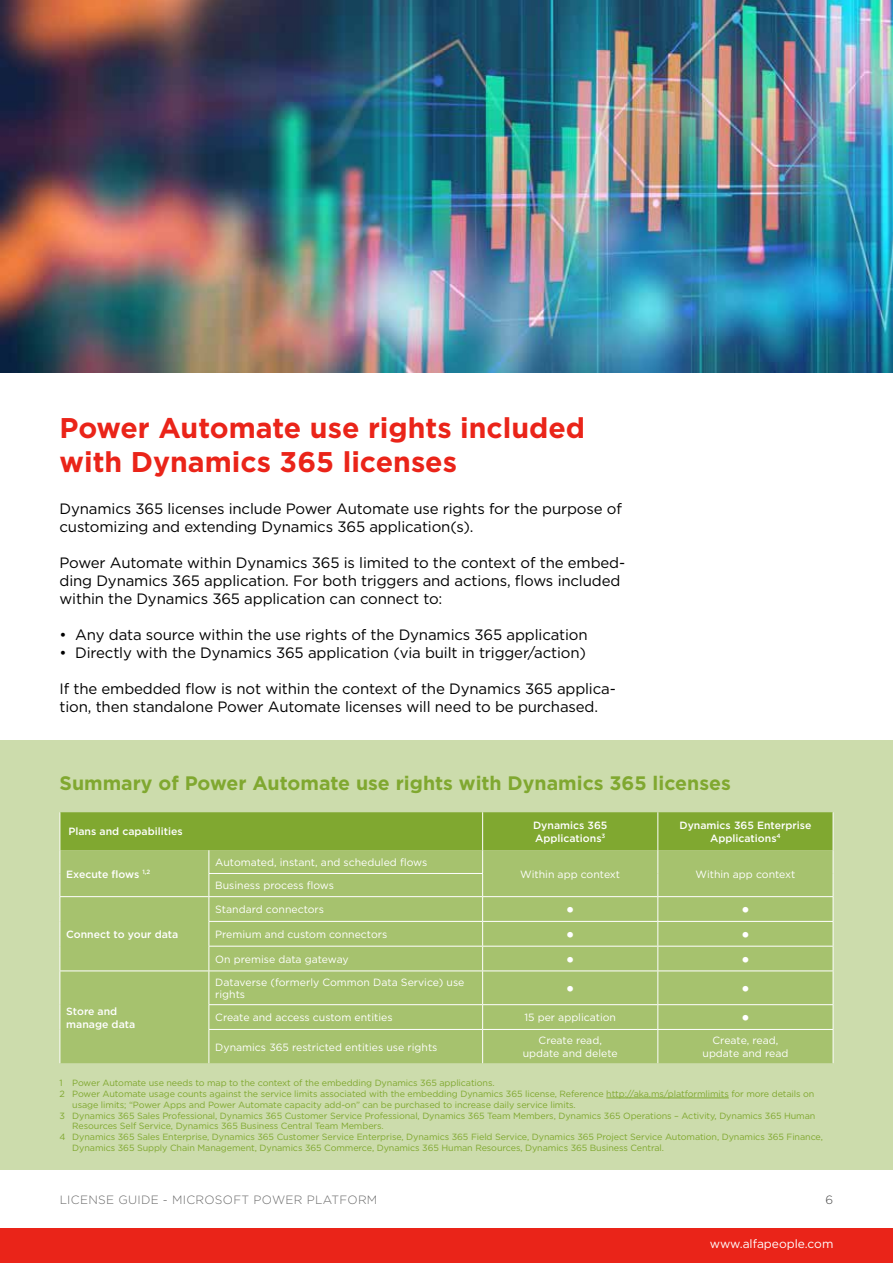
<style>
.page{position:relative;width:893px;height:1263px;background:#fff}
.page>*{position:absolute;margin:0;border:0;box-sizing:border-box;transform-origin:0 0}
.t1{font:700 28.5px/34.2px "Gotham";color:#ea2419}
.t2{font:700 19.5px "Gotham";color:#80a830}
.t3{font:15px/18px "Gotham";letter-spacing:-.01em;color:#000}
.t4{font:900 15px "Gotham";color:#fff}
.t5{font:300 12px "Gotham";letter-spacing:.025em;color:#444}
.t6{font:12px "Gotham";color:#fff}
.t7{font:10.5px/12.6px "Gotham";color:#fff;text-align:center}
.t8{font:500 10.5px/12.6px "Gotham";color:#fff}
.t9{font:9px "Gotham";letter-spacing:-.01em;color:#80a830}
</style>
<div class="page">
<div style="left:0;top:1229px;width:893px;height:34px;background:#ea2419"></div>
<div style="left:0;top:740px;width:893px;height:429px;background:#ccdcac"></div>
<div style="left:61px;top:971px;width:772px;height:92px;background:#a6c26e"></div>
<svg style="left:60px;top:812px;width:774px;height:158px;background:#9fbd63"></svg>
<hr style="left:60px;top:970px;width:149px;height:1px;background:#fff">
<hr style="left:60px;top:971px;width:1px;height:34px;background:#fff">
<hr style="left:209px;top:970px;width:274px;height:1px;background:#fff">
<hr style="left:209px;top:971px;width:1px;height:33px;background:#fff">
<hr style="left:483px;top:970px;width:175px;height:1px;background:#fff">
<hr style="left:482px;top:971px;width:1px;height:33px;background:#fff">
<hr style="left:658px;top:970px;width:175px;height:1px;background:#fff">
<hr style="left:657px;top:971px;width:1px;height:33px;background:#fff">
<hr style="left:833px;top:971px;width:1px;height:33px;background:#fff">
<hr style="left:209px;top:1004px;width:274px;height:1px;background:#fff">
<svg style="left:209px;top:1005px;width:1px;height:24px"></svg>
<hr style="left:483px;top:1004px;width:175px;height:1px;background:#fff">
<svg style="left:482px;top:1005px;width:1px;height:24px"></svg>
<hr style="left:658px;top:1004px;width:175px;height:1px;background:#fff">
<svg style="left:657px;top:1005px;width:1px;height:24px"></svg>
<svg style="left:833px;top:1005px;width:1px;height:24px"></svg>
<hr style="left:60px;top:1029px;width:1px;height:34px;background:#fff">
<hr style="left:209px;top:1029px;width:274px;height:1px;background:#fff">
<hr style="left:209px;top:1030px;width:1px;height:33px;background:#fff">
<hr style="left:483px;top:1029px;width:175px;height:1px;background:#fff">
<hr style="left:482px;top:1030px;width:1px;height:33px;background:#fff">
<hr style="left:658px;top:1029px;width:175px;height:1px;background:#fff">
<hr style="left:657px;top:1030px;width:1px;height:33px;background:#fff">
<hr style="left:833px;top:1030px;width:1px;height:33px;background:#fff">
<hr style="left:60px;top:812px;width:1px;height:38px;background:#fff">
<hr style="left:833px;top:812px;width:1px;height:38px;background:#fff">
<hr style="left:606px;top:1098px;width:123px;height:1px;background:#80a830">
<img style="left:0;top:0;width:893px;height:372px">
<h1 class="t1" style="left:60px;top:411px;width:527px">Power Automate use rights included with Dynamics 365 licenses</h1>
<h3 class="t3" style="left:60px;top:499px;width:564px">Dynamics 365 licenses include Power Automate use rights for the purpose of customizing and extending Dynamics 365 application(s).</h3>
<h3 class="t3" style="left:60px;top:553px;width:567px">Power Automate within Dynamics 365 is limited to the context of the embed&shy;ding Dynamics 365 application. For both triggers and actions, flows included within the Dynamics 365 application can connect to:</h3>
<h3 class="t3" style="left:60px;top:625px;width:530px">• Any data source within the use rights of the Dynamics 365 application</h3>
<h3 class="t3" style="left:60px;top:643px;width:528px">• Directly with the Dynamics 365 application (via built in trigger/action)</h3>
<h3 class="t3" style="left:60px;top:679px;width:558px">If the embedded flow is not within the context of the Dynamics 365 applica&shy;tion, then standalone Power Automate licenses will need to be purchased.</h3>
<h2 class="t2" style="left:60px;top:770px;width:673px">Summary of Power Automate use rights with Dynamics 365 licenses</h2>
<p class="t8" style="left:68px;top:825px;width:116px">Plans and capabilities</p>
<p class="t8" style="left:533px;top:819px;width:76px">Dynamics 365<br>Applications<sup>3</sup></p>
<p class="t8" style="left:679px;top:819px;width:133px;text-align:center">Dynamics 365 Enterprise<br>Applications<sup>4</sup></p>
<p class="t8" style="left:66px;top:867px;width:85px">Execute flows <sup>1,2</sup></p>
<p class="t7" style="left:215px;top:856px;width:214px">Automated, instant, and scheduled flows</p>
<p class="t7" style="left:520px;top:867px;width:101px">Within app context</p>
<p class="t7" style="left:695px;top:867px;width:101px">Within app context</p>
<p class="t8" style="left:66px;top:928px;width:114px">Connect to your data</p>
<p class="t7" style="left:215px;top:879px;width:120px">Business process flows</p>
<p class="t7" style="left:215px;top:903px;width:110px">Standard connectors</p>
<h3 class="t4" style="left:566px;top:899px;width:9px">•</h3>
<h3 class="t4" style="left:742px;top:899px;width:9px">•</h3>
<p class="t7" style="left:215px;top:928px;width:173px">Premium and custom connectors</p>
<h3 class="t4" style="left:566px;top:924px;width:9px">•</h3>
<h3 class="t4" style="left:742px;top:924px;width:9px">•</h3>
<p class="t7" style="left:215px;top:952px;width:135px">On premise data gateway</p>
<h3 class="t4" style="left:566px;top:948px;width:9px">•</h3>
<h3 class="t4" style="left:742px;top:948px;width:9px">•</h3>
<p class="t7" style="left:215px;top:975px;width:251px;text-align:left">Dataverse (formerly Common Data Service) use rights</p>
<h3 class="t4" style="left:566px;top:978px;width:9px">•</h3>
<h3 class="t4" style="left:742px;top:978px;width:9px">•</h3>
<p class="t7" style="left:215px;top:1011px;width:179px">Create and access custom entities</p>
<p class="t7" style="left:524px;top:1011px;width:93px">15 per application</p>
<h3 class="t4" style="left:742px;top:1007px;width:9px">•</h3>
<p class="t7" style="left:215px;top:1040px;width:224px">Dynamics 365 restricted entities use rights</p>
<p class="t7" style="left:523px;top:1034px;width:97px">Create read, update and delete</p>
<p class="t7" style="left:702px;top:1034px;width:87px">Create, read, update and read</p>
<p class="t9" style="left:60px;top:1077px;width:437px">1 Power Automate use needs to map to the context of the embedding Dynamics 365 applications.</p>
<p class="t9" style="left:60px;top:1088px;width:756px">2 Power Automate usage counts against the service limits associated with the embedding Dynamics 365 license, Reference http://aka.ms/platformlimits for more details on</p>
<p class="t9" style="left:72px;top:1099px;width:505px">usage limits; “Power Apps and Power Automate capacity add-on” can be purchased to increase daily service limits.</p>
<p class="t9" style="left:60px;top:1110px;width:757px">3 Dynamics 365 Sales Professional, Dynamics 365 Customer Service Professional, Dynamics 365 Team Members, Dynamics 365 Operations – Activity, Dynamics 365 Human</p>
<p class="t9" style="left:72px;top:1120px;width:313px">Resources Self Service, Dynamics 365 Business Central Team Members.</p>
<p class="t9" style="left:60px;top:1131px;width:765px">4 Dynamics 365 Sales Enterprise, Dynamics 365 Customer Service Enterprise, Dynamics 365 Field Service, Dynamics 365 Project Service Automation, Dynamics 365 Finance,</p>
<p class="t9" style="left:72px;top:1142px;width:593px">Dynamics 365 Supply Chain Management, Dynamics 365 Commerce, Dynamics 365 Human Resources, Dynamics 365 Business Central.</p>
<p class="t8" style="left:66px;top:1005px;width:70px">Store and manage data</p>
<h3 class="t5" style="left:60px;top:1192px;width:319px">LICENSE GUIDE - MICROSOFT POWER PLATFORM</h3>
<h3 class="t5" style="left:826px;top:1192px;width:9px">6</h3>
<h3 class="t6" style="left:710px;top:1236px;width:125px">www.alfapeople.com</h3>
</div>
